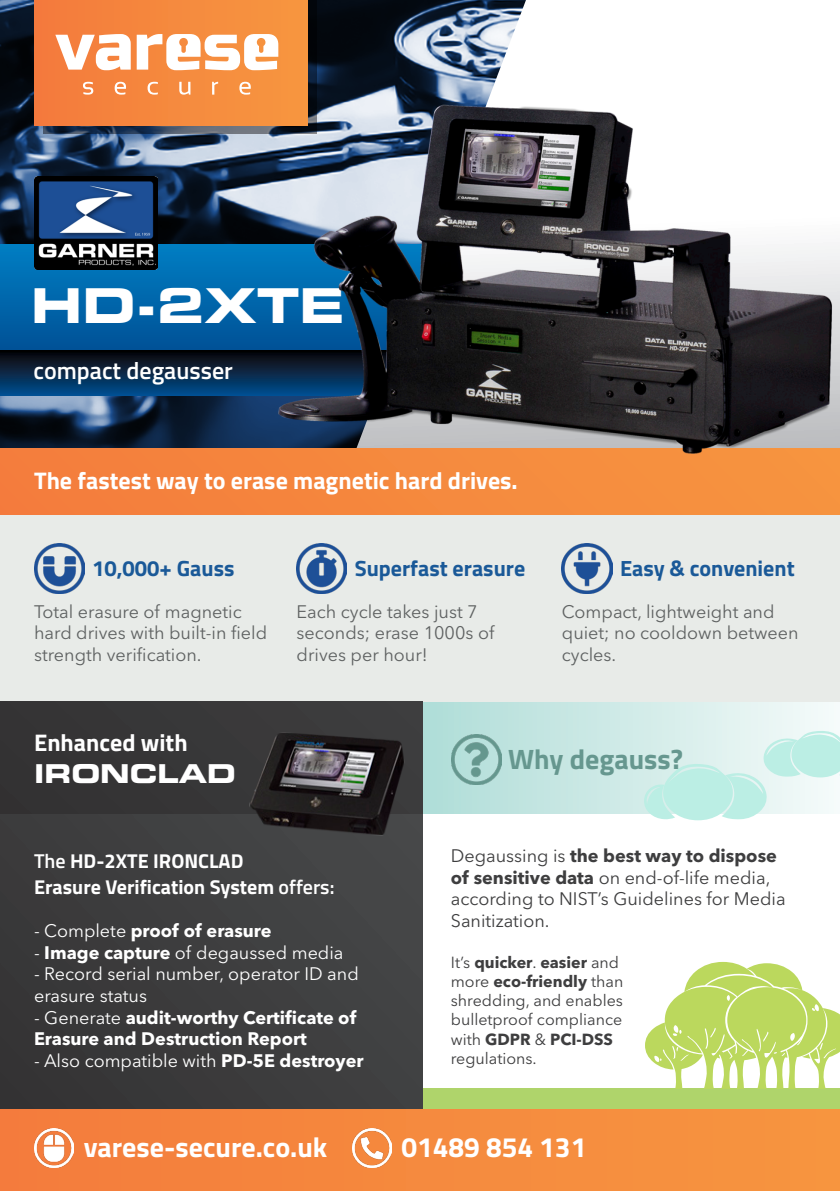
<style>
.page{position:relative;width:840px;height:1191px;background:#fff}
.page>*{position:absolute;margin:0;border:0;box-sizing:border-box;transform-origin:0 0}
.t1{font:48px "Eurostile LT Std Bold Ex 2";color:#fff}
.t2{font:700 28px "Titillium Web";color:#fff}
.t3{font:700 28px "Titillium Web";color:#66978f}
.t4{font:26px "Eurostile LT Std Bold Ex 2";color:#fff}
.t5{font:700 24px "Titillium Web";color:#fff}
.t6{font:600 24px "Titillium Web";color:#fff}
.t7{font:700 22px "Titillium Web";color:#1a5998}
.t8{font:700 20px/26.4px "Titillium Web";color:#fff}
.t9{font:18px/21.6px "Avenir Next LT Pro";color:#5f6262}
.t10{font:18px/21.6px "Avenir Next LT Pro";color:#3e3e3f}
.t11{font:18px/21.6px "Avenir Next LT Pro";color:#fff}
.t12{font:700 18px/21.6px "Avenir Next LT Pro";color:#fff}
.t13{font:700 16px "Avenir Next LT Pro";color:#3e3e3f}
.t14{font:16px "Avenir Next LT Pro";color:#3e3e3f}
.s1{font-weight:600}
.s2{font-weight:400}
.s3{font-weight:700}
</style>
<div class="page">
<img style="left:0;top:0;width:351px;height:448px">
<div style="left:0;top:244px;width:839px;height:106px;background:linear-gradient(to bottom,#007fc3,#005297)"></div>
<div style="left:0;top:350px;width:839px;height:45px;background:linear-gradient(to bottom,#0e0200,#014d8e)"></div>
<svg style="left:351px;top:0;width:175px;height:82px;background:#5f6c7d"></svg>
<div style="left:422px;top:702px;width:417px;height:111px;background:linear-gradient(to right,#aedcd7,#f5fbfa)"></div>
<div style="left:0;top:448px;width:839px;height:254px;background:#e8ebe8"></div>
<div style="left:422px;top:1089px;width:417px;height:30px;background:#afd46b"></div>
<div style="left:0;top:448px;width:839px;height:67px;background:#f5883d"></div>
<div style="left:0;top:702px;width:422px;height:417px;background:#3e3e3f"></div>
<svg style="left:43px;top:0;width:273px;height:134px;background:#323c4b"></svg>
<div style="left:34px;top:0;width:273px;height:126px;background:linear-gradient(to right,#f47a3c,#f79740)"></div>
<svg style="left:55px;top:34px;width:223px;height:61px"></svg>
<div style="left:0;top:1109px;width:839px;height:82px;background:#f58a3f"></div>
<svg style="left:644px;top:962px;width:195px;height:127px"></svg>
<img style="left:34px;top:176px;width:123px;height:94px">
<svg style="left:643px;top:730px;width:196px;height:90px;background:#d3f1ec"></svg>
<div style="left:0;top:702px;width:422px;height:111px;background:#363536"></div>
<img style="left:249px;top:732px;width:168px;height:104px">
<img style="left:34px;top:544px;width:50px;height:50px">
<img style="left:561px;top:544px;width:50px;height:50px">
<img style="left:296px;top:544px;width:51px;height:50px">
<img style="left:451px;top:734px;width:50px;height:50px">
<img style="left:34px;top:1128px;width:39px;height:39px">
<img style="left:352px;top:1128px;width:39px;height:39px">
<img style="left:259px;top:82px;width:580px;height:382px">
<p class="t1" style="left:31px;top:272px;width:315px">HD-2XTE</p>
<p class="t6" style="left:34px;top:353px;width:201px">compact degausser</p>
<p class="t5" style="left:34px;top:462px;width:485px">The fastest way to erase magnetic hard drives.</p>
<p class="t7" style="left:92px;top:551px;width:144px">10,000+ Gauss</p>
<p class="t9" style="left:34px;top:600px;width:234px">Total erasure of magnetic hard drives with built-in field strength verification.</p>
<p class="t7" style="left:354px;top:551px;width:172px">Superfast erasure</p>
<p class="t9" style="left:296px;top:600px;width:199px">Each cycle takes just 7 seconds; erase 1000s of drives per hour!</p>
<p class="t7" style="left:619px;top:551px;width:176px">Easy &amp; convenient</p>
<p class="t9" style="left:561px;top:600px;width:238px">Compact, lightweight and quiet; no cooldown between cycles.</p>
<p class="t5" style="left:34px;top:724px;width:155px">Enhanced with</p>
<p class="t4" style="left:34px;top:755px;width:203px">IRONCLAD</p>
<p class="t8" style="left:34px;top:846px;width:302px"><span class="s1">The</span> HD-2XTE IRONCLAD<br>Erasure Verification System <span class="s1">offers:</span></p>
<p class="t12" style="left:34px;top:920px;width:239px"><span class="s2">- Complete</span> proof of erasure</p>
<p class="t11" style="left:34px;top:941px;width:311px">- <span class="s3">Image capture</span> of degaussed media</p>
<p class="t11" style="left:34px;top:963px;width:326px">- Record serial number, operator ID and erasure status</p>
<p class="t12" style="left:34px;top:1006px;width:323px"><span class="s2">- Generate</span> audit-worthy Certificate of<br>Erasure and Destruction Report</p>
<p class="t11" style="left:34px;top:1049px;width:331px">- Also compatible with <span class="s3">PD-5E destroyer</span></p>
<p class="t3" style="left:508px;top:738px;width:176px">Why degauss?</p>
<p class="t10" style="left:450px;top:845px;width:336px">Degaussing is <span class="s3">the best way to dispose of sensitive data</span> on end-of-life media, according to NIST’s Guidelines for Media Sanitization.</p>
<p class="t13" style="left:450px;top:952px;width:170px"><span class="s2">It’s</span> quicker<span class="s2">.</span> easier <span class="s2">and</span></p>
<p class="t13" style="left:450px;top:971px;width:174px"><span class="s2">more</span> eco-friendly <span class="s2">than</span></p>
<p class="t14" style="left:450px;top:991px;width:174px">shredding, and enables</p>
<p class="t14" style="left:450px;top:1010px;width:173px">bulletproof compliance</p>
<p class="t13" style="left:450px;top:1029px;width:164px"><span class="s2">with</span> GDPR <span class="s2">&amp;</span> PCI-DSS</p>
<p class="t14" style="left:450px;top:1048px;width:87px">regulations.</p>
<p class="t2" style="left:84px;top:1125px;width:245px">varese-secure.co.uk</p>
<p class="t2" style="left:401px;top:1125px;width:186px">01489 854 131</p>
</div>
